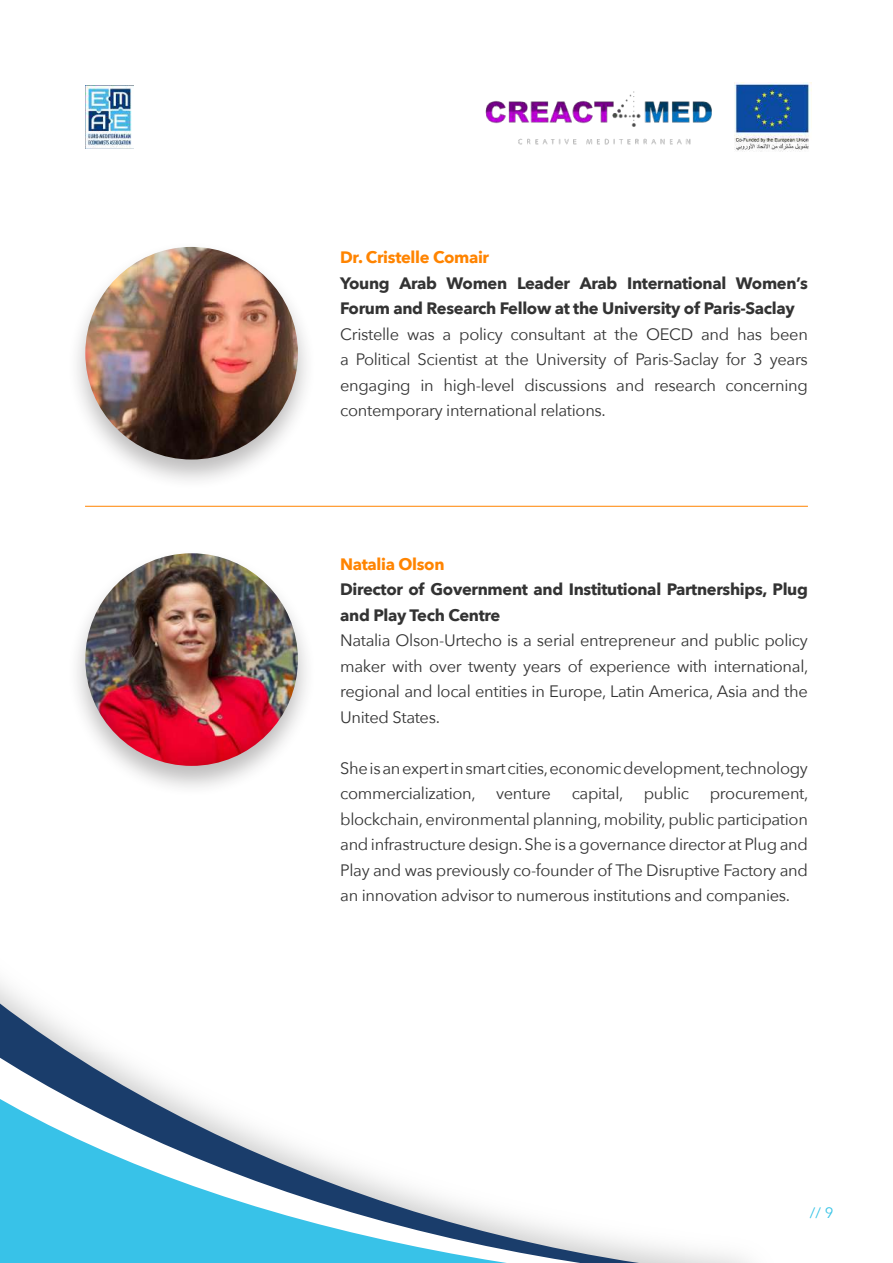
<style>
.page{position:relative;width:893px;height:1263px;background:#fff}
.page>*{position:absolute;margin:0;border:0;box-sizing:border-box;transform-origin:0 0}
.t1{font:16.5px/25.5px "Avenir Next";letter-spacing:-.02em;color:#333;text-align:justify}
.t2{font:700 16.5px/25.5px "Avenir Next";letter-spacing:-.02em;color:#333}
.t3{font:700 16.5px "Avenir Next";letter-spacing:-.02em;color:#ff8400}
.t4{font:15px "Avenir Next";color:#37c3e6}
</style>
<div class="page">
<img style="left:485px;top:91px;width:227px;height:54px">
<img style="left:734px;top:82px;width:78px;height:70px">
<img style="left:85px;top:85px;width:49px;height:64px">
<svg style="left:0;top:982px;width:748px;height:281px"></svg>
<div style="left:67px;top:547px;width:249px;height:250px;background:#231f20;opacity:.3"></div>
<img style="left:85px;top:553px;width:213px;height:213px;border-radius:106px">
<div style="left:67px;top:241px;width:249px;height:250px;background:#231f20;opacity:.3"></div>
<img style="left:85px;top:247px;width:213px;height:212px;border-radius:106px">
<hr style="left:85px;top:506px;width:723px;height:1px;background:#ff8400">
<p class="t3" style="left:340px;top:243px;width:150px">Dr. Cristelle Comair</p>
<p class="t2" style="left:340px;top:270px;width:469px">Young Arab Women Leader Arab International Women’s<br>Forum and Research Fellow at the University of Paris-Saclay</p>
<p class="t1" style="left:340px;top:320px;width:469px">Cristelle was a policy consultant at the OECD and has been a Political Scientist at the University of Paris-Saclay for 3 years engaging in high-level discussions and research concerning contemporary international relations.</p>
<p class="t3" style="left:340px;top:549px;width:106px">Natalia Olson</p>
<p class="t2" style="left:340px;top:576px;width:469px">Director of Government and Institutional Partnerships, Plug and Play Tech Centre</p>
<p class="t1" style="left:340px;top:627px;width:470px">Natalia Olson-Urtecho is a serial entrepreneur and public policy maker with over twenty years of experience with international, regional and local entities in Europe, Latin America, Asia and the United States.</p>
<p class="t1" style="left:340px;top:754px;width:469px">She is an expert in smart cities, economic development, technology commercialization, venture</p>
<p class="t1" style="left:572px;top:780px;width:119px">capital, public</p>
<p class="t1" style="left:340px;top:780px;width:470px;text-indent:370px">procurement, blockchain, environmental planning, mobility, public participation and infrastructure design. She is a governance director at Plug and Play and was previously co-founder of The Disruptive Factory and an innovation advisor to numerous institutions and companies.</p>
<p class="t4" style="left:810px;top:1200px;width:25px">// 9</p>
</div>
